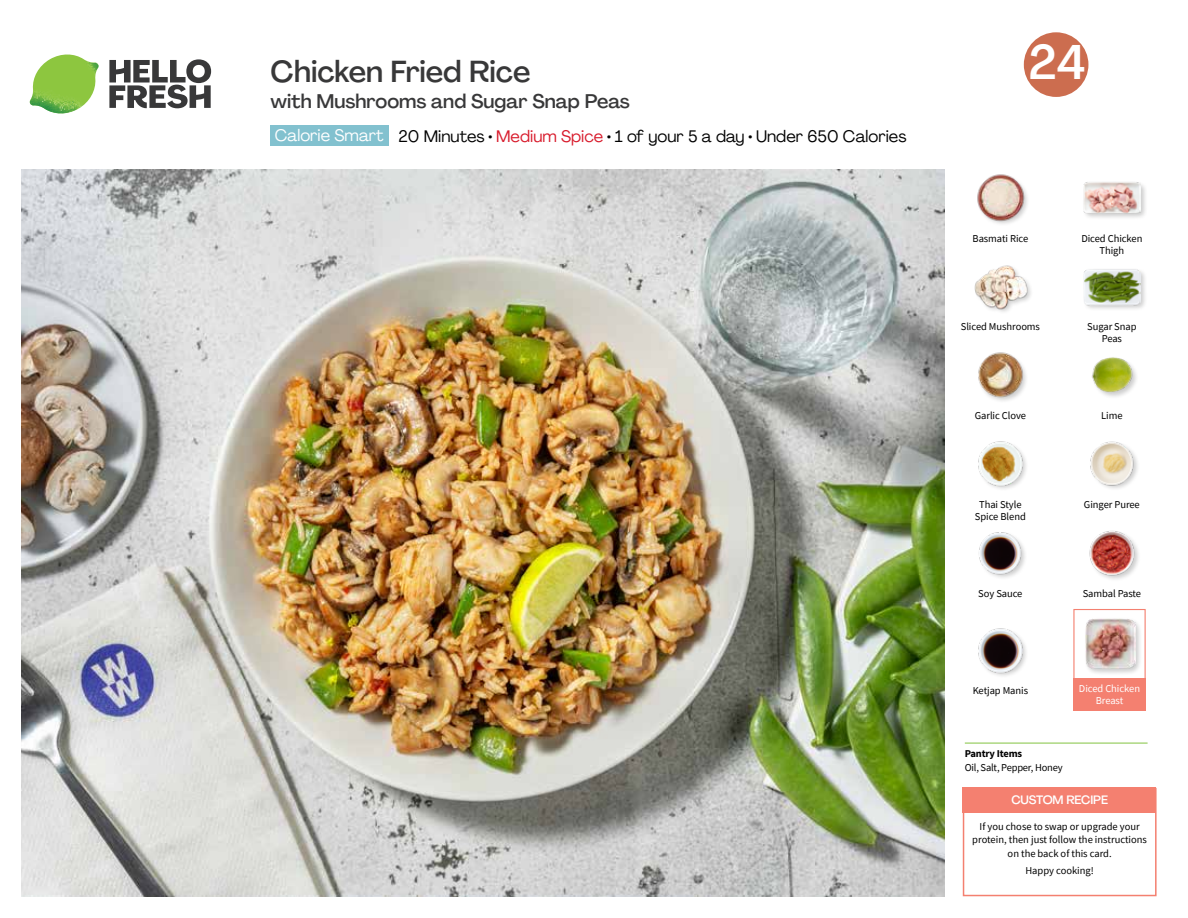
<style>
.page{position:relative;width:1188px;height:918px;background:#fff}
.page>*{position:absolute;margin:0;border:0;box-sizing:border-box;transform-origin:0 0}
.t1{font:500 54px "Agrandir";color:#fff}
.t2{font:500 48px "Agrandir";color:#fff}
.t3{font:500 30px "Agrandir";letter-spacing:-.005em;color:#383839}
.t4{font:500 19.5px "Agrandir";color:#383839}
.t5{font:16.5px "Agrandir";color:#000}
.t6{font:500 12px "Agrandir";letter-spacing:-.01em;color:#fff}
.t7{font:10.5px/12px "Source Sans Pro";letter-spacing:-.005em;color:#000;text-align:center}
.t8{font:10.5px/12px "Source Sans Pro";letter-spacing:-.005em;color:#fff;text-align:center}
.t9{font:700 10.5px "Source Sans Pro";letter-spacing:-.02em;color:#000}
.s1{color:#fff}
.s2{color:#d81b2c}
</style>
<div class="page">
<svg style="left:109px;top:59px;width:102px;height:49px"></svg>
<img style="left:30px;top:55px;width:69px;height:59px">
<img style="left:21px;top:170px;width:924px;height:727px">
<div style="left:963px;top:788px;width:194px;height:108px;border:2px solid #f48070"></div>
<div style="left:963px;top:788px;width:193px;height:25px;background:#f48070"></div>
<hr style="left:965px;top:743px;width:183px;height:1px;background:#82c341">
<img style="left:979px;top:532px;width:46px;height:46px">
<img style="left:978px;top:628px;width:48px;height:48px">
<img style="left:1089px;top:530px;width:50px;height:50px">
<img style="left:978px;top:352px;width:48px;height:49px">
<img style="left:978px;top:441px;width:48px;height:48px">
<img style="left:1090px;top:441px;width:48px;height:48px">
<img style="left:1092px;top:357px;width:45px;height:40px">
<img style="left:977px;top:174px;width:51px;height:50px">
<div style="left:974px;top:265px;width:60px;height:50px;background:#000;opacity:.2"></div>
<img style="left:974px;top:265px;width:55px;height:50px">
<div style="left:1082px;top:268px;width:66px;height:44px;background:#000;opacity:.2"></div>
<img style="left:1083px;top:268px;width:58px;height:44px">
<div style="left:1082px;top:181px;width:66px;height:40px;background:#000;opacity:.2"></div>
<img style="left:1083px;top:181px;width:58px;height:40px">
<div style="left:271px;top:126px;width:118px;height:20px;background:#82c1cf"></div>
<div style="left:1073px;top:609px;width:73px;height:72px;border:1px solid #f48070"></div>
<div style="left:1073px;top:678px;width:73px;height:33px;background:#f48070"></div>
<div style="left:1084px;top:617px;width:59px;height:59px;background:#000;opacity:.2"></div>
<img style="left:1085px;top:618px;width:51px;height:51px">
<svg style="left:1023px;top:32px;width:66px;height:65px"></svg>
<h3 class="t3" style="left:271px;top:53px;width:262px">Chicken Fried Rice</h3>
<h3 class="t4" style="left:271px;top:89px;width:361px">with Mushrooms and Sugar Snap Peas</h3>
<h3 class="t5" style="left:275px;top:126px;width:633px"><span class="s1">Calorie Smart</span> 20 Minutes • <span class="s2">Medium Spice</span> • 1 of your 5 a day • Under 650 Calories</h3>
<h1 class="t1" style="left:1023px;top:31px;width:66px">24</h1>
<h2 class="t2" style="left:1028px;top:33px;width:59px">24</h2>
<p class="t7" style="left:973px;top:232px;width:57px">Basmati Rice</p>
<p class="t7" style="left:961px;top:321px;width:81px">Sliced Mushrooms</p>
<p class="t7" style="left:1081px;top:232px;width:63px">Diced Chicken<br>Thigh</p>
<p class="t7" style="left:1087px;top:321px;width:51px">Sugar Snap<br>Peas</p>
<p class="t7" style="left:975px;top:410px;width:53px">Garlic Clove</p>
<p class="t7" style="left:1101px;top:410px;width:23px">Lime</p>
<p class="t7" style="left:979px;top:498px;width:44px">Thai Style</p>
<p class="t7" style="left:1084px;top:498px;width:57px">Ginger Puree</p>
<p class="t7" style="left:975px;top:510px;width:52px">Spice Blend</p>
<p class="t7" style="left:978px;top:587px;width:46px">Soy Sauce</p>
<p class="t7" style="left:1083px;top:587px;width:60px">Sambal Paste</p>
<p class="t7" style="left:973px;top:685px;width:57px">Ketjap Manis</p>
<p class="t8" style="left:1079px;top:683px;width:63px">Diced Chicken<br>Breast</p>
<p class="t9" style="left:965px;top:746px;width:59px">Pantry Items</p>
<p class="t7" style="left:965px;top:762px;width:99px">Oil, Salt, Pepper, Honey</p>
<p class="t6" style="left:1011px;top:792px;width:98px">CUSTOM RECIPE</p>
<p class="t7" style="left:972px;top:819px;width:176px;line-height:13.5px">If you chose to swap or upgrade your protein, then just follow the instructions on the back of this card.</p>
<p class="t7" style="left:1025px;top:865px;width:70px">Happy cooking!</p>
</div>
